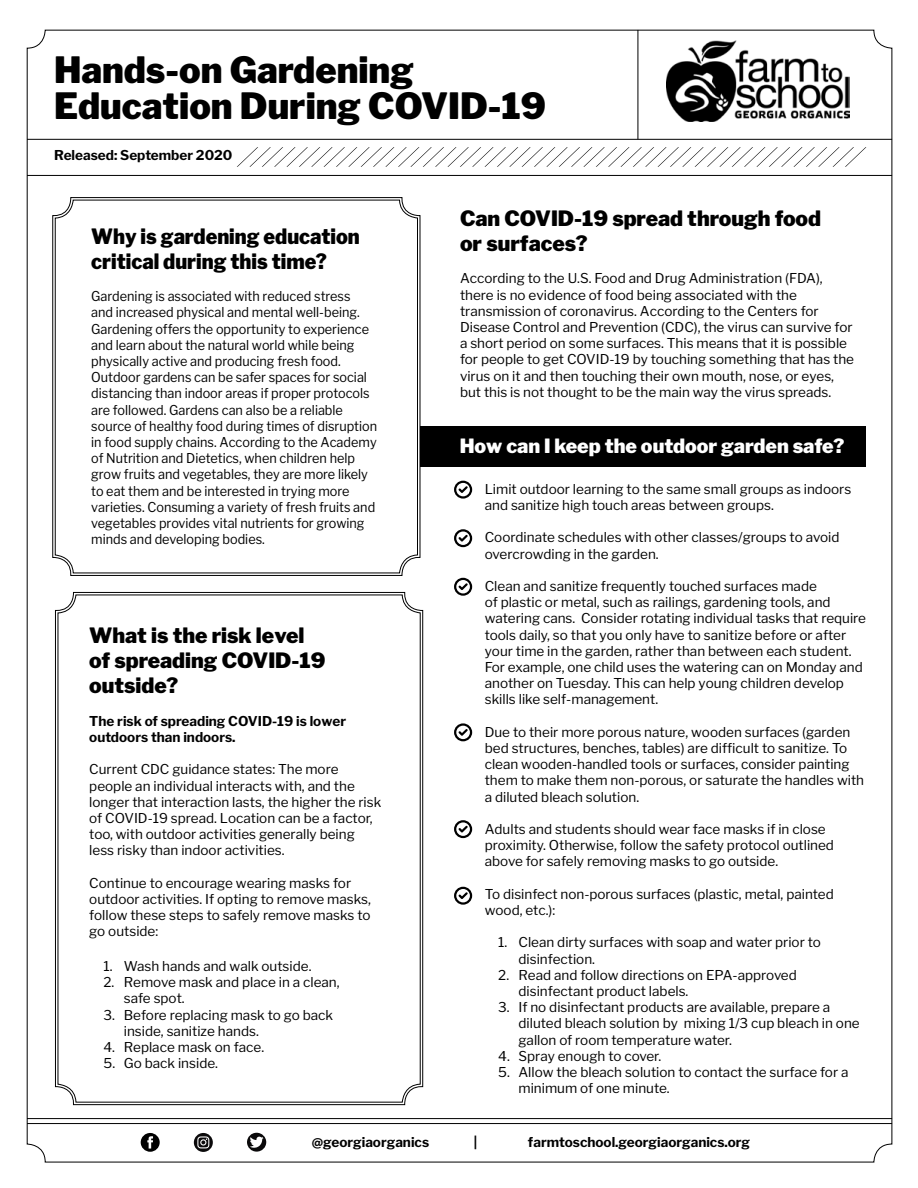
<style>
.page{position:relative;width:918px;height:1188px;background:#fff}
.page>*{position:absolute;margin:0;border:0;box-sizing:border-box;transform-origin:0 0}
.t1{font:900 36px/36px "Libre Franklin";color:#000}
.t2{font:900 21px/25.2px "Libre Franklin";color:#000}
.t3{font:900 21px/25.2px "Libre Franklin";color:#000;scale:.94 1}
.t4{font:900 19.5px "Libre Franklin";color:#fff}
.t5{font:13.5px/16.2px "Libre Franklin";color:#000}
.t6{font:13.5px/16.2px "Libre Franklin";color:#000;scale:.94 1}
.t7{font:700 13.5px/16.2px "Libre Franklin";color:#000}
</style>
<div class="page">
<svg style="left:52px;top:197px;width:368px;height:379px"></svg>
<div style="left:55px;top:200px;width:363px;height:373px;border:1px solid #000;border-radius:18px"></div>
<svg style="left:55px;top:592px;width:368px;height:513px"></svg>
<hr style="left:27px;top:139px;width:865px;height:1px;background:#000">
<hr style="left:27px;top:175px;width:865px;height:1px;background:#000">
<svg style="left:237px;top:147px;width:630px;height:20px"></svg>
<hr style="left:27px;top:1123px;width:865px;height:1px;background:#000">
<hr style="left:27px;top:1118px;width:865px;height:1px;background:#000">
<img style="left:667px;top:40px;width:183px;height:82px">
<svg style="left:194px;top:1133px;width:19px;height:19px"></svg>
<svg style="left:247px;top:1133px;width:19px;height:19px"></svg>
<svg style="left:141px;top:1133px;width:19px;height:19px"></svg>
<hr style="left:638px;top:30px;width:1px;height:109px;background:#000">
<div style="left:420px;top:427px;width:446px;height:40px;background:#000"></div>
<svg style="left:454px;top:481px;width:18px;height:18px"></svg>
<svg style="left:454px;top:529px;width:18px;height:18px"></svg>
<svg style="left:454px;top:578px;width:18px;height:18px"></svg>
<svg style="left:454px;top:723px;width:18px;height:18px"></svg>
<svg style="left:454px;top:820px;width:18px;height:18px"></svg>
<svg style="left:454px;top:887px;width:18px;height:18px"></svg>
<h1 class="t1" style="left:54px;top:52px;width:494px">Hands-on Gardening<br>Education During COVID-19</h1>
<p class="t7" style="left:54px;top:147px;width:180px">Released: September 2020</p>
<h2 class="t3" style="left:91px;top:223px;width:287px">Why is gardening education critical during this time?</h2>
<p class="t6" style="left:91px;top:288px;width:306px">Gardening is associated with reduced stress<br>and increased physical and mental well-being.<br>Gardening offers the opportunity to experience and learn about the natural world while being physically active and producing fresh food.<br>Outdoor gardens can be safer spaces for social distancing than indoor areas if proper protocols are followed. Gardens can also be a reliable source of healthy food during times of disruption in food supply chains. According to the Academy of Nutrition and Dietetics, when children help grow fruits and vegetables, they are more likely to eat them and be interested in trying more varieties. Consuming a variety of fresh fruits and vegetables provides vital nutrients for growing minds and developing bodies.</p>
<h2 class="t2" style="left:89px;top:623px;width:238px">What is the risk level of spreading COVID-19 outside?</h2>
<p class="t7" style="left:89px;top:713px;width:258px">The risk of spreading COVID-19 is lower outdoors than indoors.</p>
<p class="t5" style="left:89px;top:761px;width:294px">Current CDC guidance states: The more people an individual interacts with, and the longer that interaction lasts, the higher the risk of COVID-19 spread. Location can be a factor, too, with outdoor activities generally being less risky than indoor activities.</p>
<p class="t5" style="left:89px;top:875px;width:283px">Continue to encourage wearing masks for outdoor activities. If opting to remove masks, follow these steps to safely remove masks to go outside:</p>
<p class="t5" style="left:104px;top:958px;width:209px">1. Wash hands and walk outside.</p>
<p class="t5" style="left:124px;top:974px;width:217px;text-indent:-20px">2. Remove mask and place in a clean, safe spot.</p>
<p class="t5" style="left:124px;top:1007px;width:211px;text-indent:-20px">3. Before replacing mask to go back inside, sanitize hands.</p>
<p class="t5" style="left:104px;top:1039px;width:162px">4. Replace mask on face.</p>
<p class="t5" style="left:104px;top:1055px;width:116px">5. Go back inside.</p>
<h2 class="t2" style="left:460px;top:206px;width:363px">Can COVID-19 spread through food or surfaces?</h2>
<p class="t5" style="left:460px;top:270px;width:396px">According to the U.S. Food and Drug Administration (FDA), there is no evidence of food being associated with the transmission of coronavirus. According to the Centers for Disease Control and Prevention (CDC), the virus can survive for a short period on some surfaces. This means that it is possible for people to get COVID-19 by touching something that has the virus on it and then touching their own mouth, nose, or eyes, but this is not thought to be the main way the virus spreads.</p>
<h3 class="t4" style="left:460px;top:434px;width:386px">How can I keep the outdoor garden safe?</h3>
<p class="t5" style="left:485px;top:481px;width:368px">Limit outdoor learning to the same small groups as indoors and sanitize high touch areas between groups.</p>
<p class="t5" style="left:485px;top:529px;width:356px">Coordinate schedules with other classes/groups to avoid overcrowding in the garden.</p>
<p class="t5" style="left:485px;top:578px;width:383px">Clean and sanitize frequently touched surfaces made<br>of plastic or metal, such as railings, gardening tools, and watering cans. Consider rotating individual tasks that require tools daily, so that you only have to sanitize before or after your time in the garden, rather than between each student.<br>For example, one child uses the watering can on Monday and another on Tuesday. This can help young children develop skills like self-management.</p>
<p class="t5" style="left:485px;top:724px;width:381px">Due to their more porous nature, wooden surfaces (garden bed structures, benches, tables) are difficult to sanitize. To clean wooden-handled tools or surfaces, consider painting them to make them non-porous, or saturate the handles with a diluted bleach solution.</p>
<p class="t5" style="left:485px;top:821px;width:351px">Adults and students should wear face masks if in close proximity. Otherwise, follow the safety protocol outlined above for safely removing masks to go outside.</p>
<p class="t5" style="left:485px;top:886px;width:351px">To disinfect non-porous surfaces (plastic, metal, painted wood, etc.):</p>
<p class="t5" style="left:519px;top:934px;width:304px;text-indent:-20px">1. Clean dirty surfaces with soap and water prior to disinfection.</p>
<p class="t5" style="left:519px;top:967px;width:280px;text-indent:-20px">2. Read and follow directions on EPA-approved disinfectant product labels.</p>
<p class="t5" style="left:519px;top:999px;width:343px;text-indent:-20px">3. If no disinfectant products are available, prepare a diluted bleach solution by mixing 1/3 cup bleach in one gallon of room temperature water.</p>
<p class="t5" style="left:498px;top:1048px;width:164px">4. Spray enough to cover.</p>
<p class="t5" style="left:519px;top:1064px;width:331px;text-indent:-20px">5. Allow the bleach solution to contact the surface for a minimum of one minute.</p>
<p class="t7" style="left:312px;top:1134px;width:119px">@georgiaorganics</p>
<p class="t7" style="left:474px;top:1134px;width:5px">|</p>
<p class="t7" style="left:528px;top:1134px;width:224px">farmtoschool.georgiaorganics.org</p>
</div>
